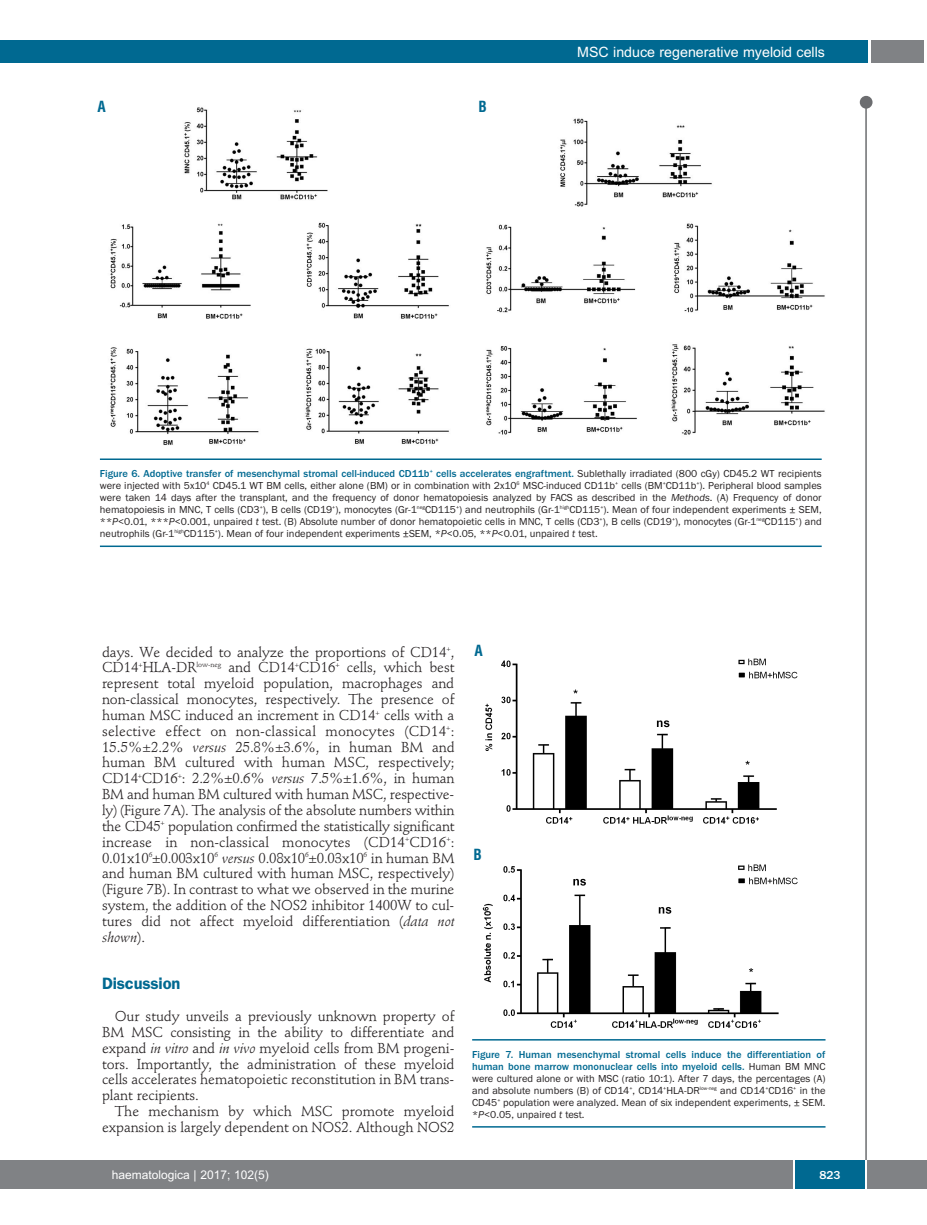
<style>
.page{position:relative;width:927px;height:1225px;background:#fff}
.page>*{position:absolute;margin:0;border:0;box-sizing:border-box;transform-origin:0 0}
.t1{font:600 16.5px "Franklin Gothic";letter-spacing:-.01em;color:#006991}
.t2{font:700 condensed 15px "Helvetica";color:#006991}
.t3{font:14.25px/15.9px "Stempel Schneidler";letter-spacing:-.005em;color:#231f20;text-align:justify}
.t4{font:14.25px "Arial";color:#fff}
.t5{font:12px "Arial";color:#fff}
.t6{font:500 12px "Franklin Gothic";color:#fff}
.t7{font:10.5px/12px "Franklin Gothic";color:#231f20;text-align:justify}
.s1{font-weight:500;color:#006991}
.s2{font-style:italic}
</style>
<div class="page">
<div style="left:860px;top:96px;width:12px;height:13px;background:#6c6d70;border-radius:50%"></div>
<hr style="left:865px;top:98px;width:2px;height:1062px;background:#6c6d70">
<div style="left:871px;top:40px;width:52px;height:22px;background:#808285"></div>
<div style="left:18px;top:40px;width:849px;height:22px;background:#006991"></div>
<div style="left:17px;top:1160px;width:910px;height:28px;background:#808285"></div>
<div style="left:795px;top:1160px;width:70px;height:28px;background:#006991"></div>
<hr style="left:793px;top:1160px;width:2px;height:28px;background:#fff">
<hr style="left:865px;top:1160px;width:2px;height:28px;background:#fff">
<div style="left:0;top:40px;width:19px;height:22px;background:#006991"></div>
<div style="left:0;top:1160px;width:18px;height:28px;background:#808285"></div>
<img style="left:110px;top:107px;width:715px;height:338px">
<hr style="left:100px;top:458px;width:722px;height:2px;background:#006991">
<hr style="left:100px;top:545px;width:722px;height:2px;background:#006991">
<img style="left:482px;top:658px;width:316px;height:370px">
<hr style="left:472px;top:1039px;width:353px;height:1px;background:#006991">
<hr style="left:472px;top:1126px;width:353px;height:1px;background:#006991">
<p class="t2" style="left:98px;top:98px;width:10px">A</p>
<p class="t2" style="left:478px;top:98px;width:10px">B</p>
<p class="t4" style="left:577px;top:44px;width:249px">MSC induce regenerative myeloid cells</p>
<p class="t7" style="left:100px;top:467px;width:723px"><span class="s1">Figure 6. Adoptive transfer of mesenchymal stromal cell-induced CD11b</span><sup>+</sup> <span class="s1">cells accelerates engraftment.</span> Sublethally irradiated (800 cGy) CD45.2 WT recipients were injected with 5x10<sup>4</sup> CD45.1 WT BM cells, either alone (BM) or in combination with 2x10<sup>6</sup> MSC-induced CD11b<sup>+</sup> cells (BM<sup>+</sup>CD11b<sup>+</sup>). Peripheral blood samples were taken 14 days after the transplant, and the frequency of donor hematopoiesis analyzed by FACS as described in the <span class="s2">Methods</span>. (A) Frequency of donor hematopoiesis in MNC, T cells (CD3<sup>+</sup>), B cells (CD19<sup>+</sup>), monocytes (Gr-1<sup>neg</sup>CD115<sup>+</sup>) and neutrophils (Gr-1<sup>high</sup>CD115<sup>+</sup>). Mean of four independent experiments ± SEM, **<span class="s2">P</span>&lt;0.01, ***<span class="s2">P</span>&lt;0.001, unpaired <span class="s2">t</span> test. (B) Absolute number of donor hematopoietic cells in MNC, T cells (CD3<sup>+</sup>), B cells (CD19<sup>+</sup>), monocytes (Gr-1<sup>neg</sup>CD115<sup>+</sup>) and neutrophils (Gr-1<sup>high</sup>CD115<sup>+</sup>). Mean of four independent experiments ±SEM, *<span class="s2">P</span>&lt;0.05, **<span class="s2">P</span>&lt;0.01, unpaired <span class="s2">t</span> test.</p>
<p class="t3" style="left:102px;top:645px;width:354px">days. We decided to analyze the proportions of CD14<sup>+</sup>, CD14<sup>+</sup>HLA-DR<sup>low-neg</sup> and CD14<sup>+</sup>CD16<sup>+</sup> cells, which best represent total myeloid population, macrophages and non-classical monocytes, respectively. The presence of human MSC induced an increment in CD14<sup>+</sup> cells with a selective effect on non-classical monocytes (CD14<sup>+</sup>:<br>15.5%±2.2% <span class="s2">versus</span> 25.8%±3.6%, in human BM and human BM cultured with human MSC, respectively; CD14<sup>+</sup>CD16<sup>+</sup>: 2.2%±0.6% <span class="s2">versus</span> 7.5%±1.6%, in human BM and human BM cultured with human MSC, respective&shy;ly) (Figure 7A). The analysis of the absolute numbers within the CD45<sup>+</sup> population confirmed the statistically significant increase in non-classical monocytes (CD14<sup>+</sup>CD16<sup>+</sup>:<br>0.01x10<sup>6</sup>±0.003x10<sup>6</sup> <span class="s2">versus</span> 0.08x10<sup>6</sup>±0.03x10<sup>6</sup> in human BM and human BM cultured with human MSC, respectively) (Figure 7B). In contrast to what we observed in the murine system, the addition of the NOS2 inhibitor 1400W to cul&shy;tures did not affect myeloid differentiation (<span class="s2">data not shown</span>).</p>
<p class="t1" style="left:102px;top:978px;width:80px">Discussion</p>
<p class="t3" style="left:102px;top:1009px;width:354px;text-indent:13px">Our study unveils a previously unknown property of BM MSC consisting in the ability to differentiate and expand <span class="s2">in vitro</span> and <span class="s2">in vivo</span> myeloid cells from BM progeni&shy;tors. Importantly, the administration of these myeloid cells accelerates hematopoietic reconstitution in BM trans&shy;plant recipients.</p>
<p class="t3" style="left:102px;top:1104px;width:354px;text-align:right">The mechanism by which MSC promote myeloid expansion is largely dependent on NOS2. Although NOS2</p>
<p class="t2" style="left:475px;top:642px;width:10px">A</p>
<p class="t2" style="left:473px;top:846px;width:10px">B</p>
<p class="t7" style="left:472px;top:1048px;width:355px"><span class="s1">Figure 7. Human mesenchymal stromal cells induce the differentiation of human bone marrow mononuclear cells into myeloid cells.</span> Human BM MNC were cultured alone or with MSC (ratio 10:1). After 7 days, the percentages (A) and absolute numbers (B) of CD14<sup>+</sup>, CD14<sup>+</sup>HLA-DR<sup>low-neg</sup> and CD14<sup>+</sup>CD16<sup>+</sup> in the CD45<sup>+</sup> population were analyzed. Mean of six independent experiments, ± SEM. *<span class="s2">P</span>&lt;0.05, unpaired <span class="s2">t</span> test.</p>
<p class="t5" style="left:112px;top:1167px;width:158px">haematologica | 2017; 102(5)</p>
<p class="t6" style="left:819px;top:1167px;width:23px">823</p>
</div>
